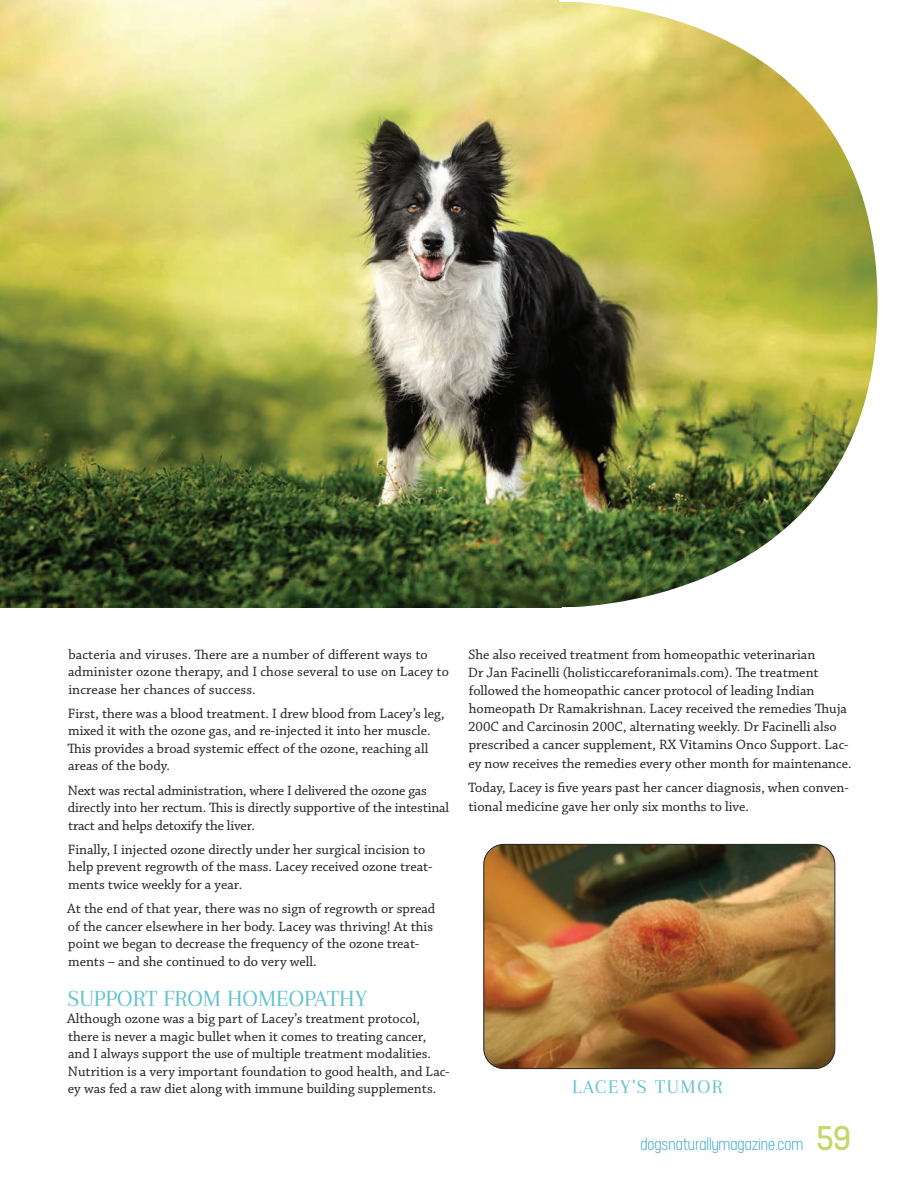
<style>
.page{position:relative;width:918px;height:1188px;background:#fff}
.page>*{position:absolute;margin:0;border:0;box-sizing:border-box;transform-origin:0 0}
.lacey_s{font:24px "Arapey";color:#63c3cf}
.lacey_s-2{font:20.1px "Arapey";letter-spacing:.08em;color:#63c3cf}
.t1{font:18px "Neusa";color:#1b99d0}
.t2{font:14.25px/17.5px "Chaparral Pro";color:#231f20}
.s1{font-weight:600;font-size:36px;color:#c2d96a}
</style>
<div class="page">
<img style="left:484px;top:844px;width:351px;height:225px">
<div style="left:484px;top:844px;width:351px;height:225px;border:1px solid #231f20;border-radius:20px"></div>
<img style="left:0;top:0;width:558px;height:608px">
<img style="left:558px;top:0;width:320px;height:608px">
<p class="t2" style="left:68px;top:646px;width:382px">bacteria and viruses. There are a number of different ways to administer ozone therapy, and I chose several to use on Lacey to increase her chances of success.</p>
<p class="t2" style="left:67px;top:705px;width:379px">First, there was a blood treatment. I drew blood from Lacey’s leg, mixed it with the ozone gas, and re-injected it into her muscle.<br>This provides a broad systemic effect of the ozone, reaching all areas of the body.</p>
<p class="t2" style="left:68px;top:782px;width:383px">Next was rectal administration, where I delivered the ozone gas directly into her rectum. This is directly supportive of the intestinal tract and helps detoxify the liver.</p>
<p class="t2" style="left:68px;top:841px;width:366px">Finally, I injected ozone directly under her surgical incision to help prevent regrowth of the mass. Lacey received ozone treat&shy;ments twice weekly for a year.</p>
<p class="t2" style="left:67px;top:900px;width:370px">At the end of that year, there was no sign of regrowth or spread of the cancer elsewhere in her body. Lacey was thriving! At this point we began to decrease the frequency of the ozone treat&shy;ments – and she continued to do very well.</p>
<p class="lacey_s" style="left:68px;top:985px;width:301px">SUPPORT FROM HOMEOPATHY</p>
<p class="t2" style="left:67px;top:1011px;width:384px">Although ozone was a big part of Lacey’s treatment protocol, there is never a magic bullet when it comes to treating cancer, and I always support the use of multiple treatment modalities.<br>Nutrition is a very important foundation to good health, and Lac&shy;ey was fed a raw diet along with immune building supplements.</p>
<p class="t2" style="left:468px;top:646px;width:385px;line-height:18.1px">She also received treatment from homeopathic veterinarian<br>Dr Jan Facinelli (holisticcareforanimals.com). The treatment followed the homeopathic cancer protocol of leading Indian homeopath Dr Ramakrishnan. Lacey received the remedies Thuja 200C and Carcinosin 200C, alternating weekly. Dr Facinelli also prescribed a cancer supplement, RX Vitamins Onco Support. Lac&shy;ey now receives the remedies every other month for maintenance.</p>
<p class="t2" style="left:468px;top:779px;width:382px;line-height:18.1px">Today, Lacey is five years past her cancer diagnosis, when conven&shy;tional medicine gave her only six months to live.</p>
<p class="lacey_s-2" style="left:572px;top:1076px;width:152px">LACEY'S TUMOR</p>
<p class="t1" style="left:640px;top:1133px;width:212px">dogsnaturallymagazine.com <span class="s1">59</span></p>
</div>
